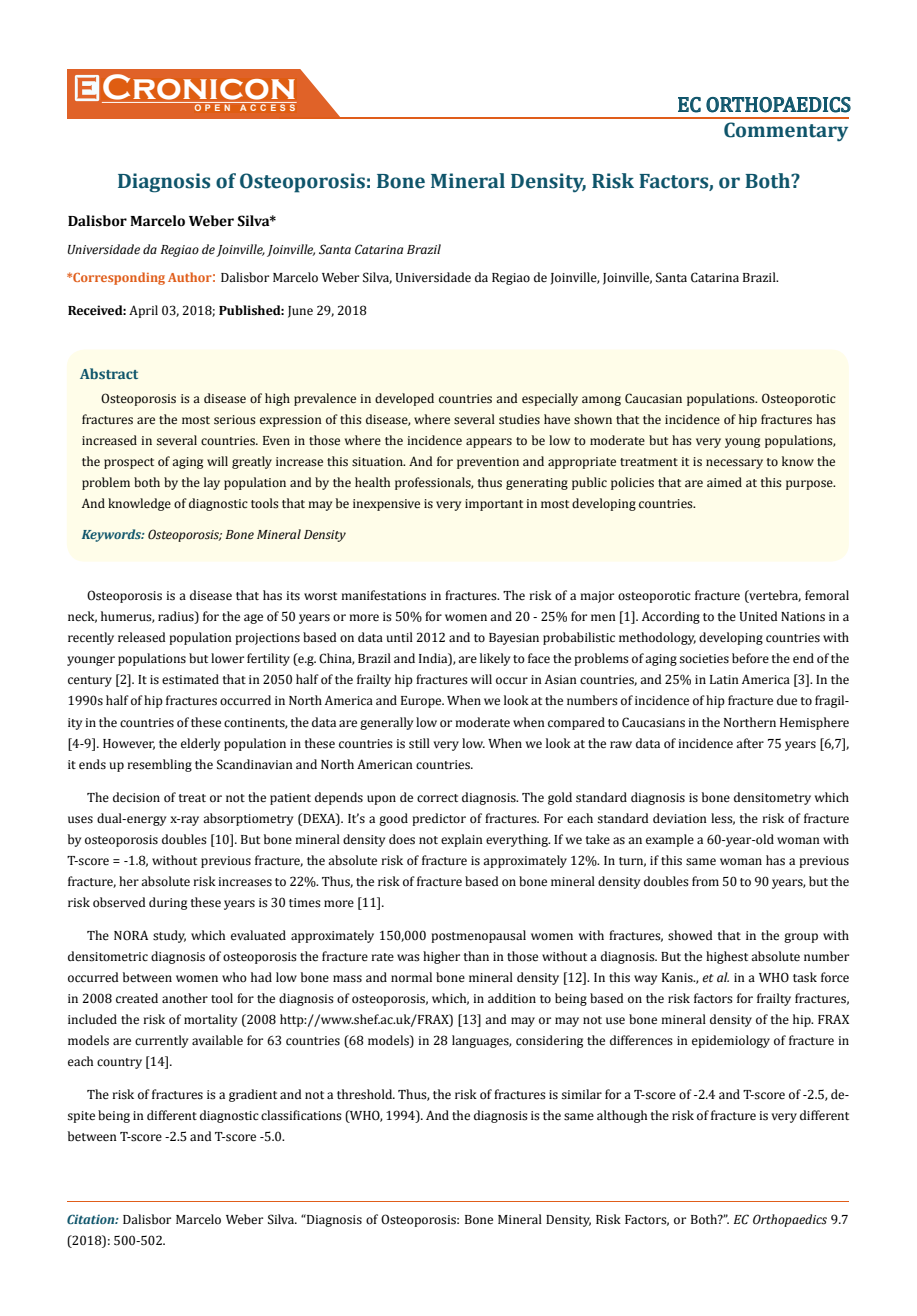
<style>
.page{position:relative;width:917px;height:1316px;background:#fff}
.page>*{position:absolute;margin:0;border:0;box-sizing:border-box;transform-origin:0 0}
.t1{font:700 36px "Copperplate Gothic";color:#fff}
.t2{font:700 21px "Cambria";color:#0e546a}
.t3{font:21px "Cambria";color:#0e546a}
.t4{font:700 15px "Cambria";color:#000}
.t5{font:700 15px "Cambria";color:#0e546a}
.t6{font:13.5px/21px "Cambria";color:#000;text-align:justify}
.t7{font:italic 13.5px "Cambria";color:#000}
.t8{font:700 9px "Arial";letter-spacing:.4em;color:#fff}
.s1{font-weight:700;color:#e05d1a}
.s2{font-size:18px;color:#e05d1a}
.s3{font-weight:700}
.s4{font-weight:700;color:#0e546a}
.s5{font-style:italic}
.s6{font-weight:700;font-style:italic;color:#0e546a}
</style>
<div class="page">
<div style="left:67px;top:70px;width:290px;height:49px;background:#e06228"></div>
<svg style="left:300px;top:69px;width:90px;height:49px"></svg>
<img style="left:75px;top:75px;width:24px;height:26px">
<div style="left:102px;top:79px;width:195px;height:21px;background:#df5d11"></div>
<div style="left:194px;top:105px;width:103px;height:7px;background:#df5d11"></div>
<svg style="left:678px;top:97px;width:22px;height:15px"></svg>
<svg style="left:706px;top:97px;width:144px;height:15px"></svg>
<hr style="left:102px;top:102px;width:194px;height:1px;background:#fff">
<hr style="left:279px;top:118px;width:569px;height:1px;background:#e05d1a">
<hr style="left:67px;top:1201px;width:781px;height:1px;background:#e05d1a">
<div style="left:67px;top:349px;width:781px;height:212px;background:#fffde9;border-radius:18px"></div>
<h1 class="t1" style="left:102px;top:68px;width:196px">Cronicon</h1>
<p class="t8" style="left:194px;top:102px;width:103px">OPEN ACCESS</p>
<h2 class="t3" style="left:677px;top:92px;width:175px">EC ORTHOPAEDICS</h2>
<h2 class="t2" style="left:723px;top:115px;width:126px">Commentary</h2>
<h2 class="t2" style="left:117px;top:166px;width:684px">Diagnosis of Osteoporosis: Bone Mineral Density, Risk Factors, or Both?</h2>
<p class="t4" style="left:68px;top:211px;width:210px">Dalisbor Marcelo Weber Silva*</p>
<p class="t7" style="left:67px;top:239px;width:375px">Universidade da Regiao de Joinville, Joinville, Santa Catarina Brazil</p>
<p class="t6" style="left:67px;top:267px;width:713px"><span class="s1">*Corresponding Author</span><span class="s2">:</span> Dalisbor Marcelo Weber Silva, Universidade da Regiao de Joinville, Joinville, Santa Catarina Brazil.</p>
<p class="t6" style="left:68px;top:299px;width:301px"><span class="s3">Received:</span> April 03, 2018; <span class="s3">Published:</span> June 29, 2018</p>
<p class="t5" style="left:80px;top:363px;width:60px">Abstract</p>
<p class="t6" style="left:82px;top:387px;width:755px;text-indent:19px">Osteoporosis is a disease of high prevalence in developed countries and especially among Caucasian populations. Osteoporotic fractures are the most serious expression of this disease, where several studies have shown that the incidence of hip fractures has increased in several countries. Even in those where the incidence appears to be low to moderate but has very young populations, the prospect of aging will greatly increase this situation. And for prevention and appropriate treatment it is necessary to know the problem both by the lay population and by the health professionals, thus generating public policies that are aimed at this purpose.<br>And knowledge of diagnostic tools that may be inexpensive is very important in most developing countries.</p>
<p class="t7" style="left:82px;top:525px;width:265px"><span class="s4">Keywords:</span> Osteoporosis; Bone Mineral Density</p>
<p class="t6" style="left:67px;top:585px;width:783px;text-indent:19px">Osteoporosis is a disease that has its worst manifestations in fractures. The risk of a major osteoporotic fracture (vertebra, femoral neck, humerus, radius) for the age of 50 years or more is 50% for women and 20 - 25% for men [1]. According to the United Nations in a recently released population projections based on data until 2012 and to Bayesian probabilistic methodology, developing countries with younger populations but lower fertility (e.g. China, Brazil and India), are likely to face the problems of aging societies before the end of the century [2]. It is estimated that in 2050 half of the frailty hip fractures will occur in Asian countries, and 25% in Latin America [3]. In the 1990s half of hip fractures occurred in North America and Europe. When we look at the numbers of incidence of hip fracture due to fragil&shy;ity in the countries of these continents, the data are generally low or moderate when compared to Caucasians in the Northern Hemisphere [4-9]. However, the elderly population in these countries is still very low. When we look at the raw data of incidence after 75 years [6,7], it ends up resembling the Scandinavian and North American countries.</p>
<p class="t6" style="left:67px;top:786px;width:783px;text-indent:19px">The decision of treat or not the patient depends upon de correct diagnosis. The gold standard diagnosis is bone densitometry which uses dual-energy x-ray absorptiometry (DEXA). It’s a good predictor of fractures. For each standard deviation less, the risk of fracture by osteoporosis doubles [10]. But bone mineral density does not explain everything. If we take as an example a 60-year-old woman with T-score = -1.8, without previous fracture, the absolute risk of fracture is approximately 12%. In turn, if this same woman has a previous fracture, her absolute risk increases to 22%. Thus, the risk of fracture based on bone mineral density doubles from 50 to 90 years, but the risk observed during these years is 30 times more [11].</p>
<p class="t6" style="left:67px;top:924px;width:783px;text-indent:19px">The NORA study, which evaluated approximately 150,000 postmenopausal women with fractures, showed that in the group with densitometric diagnosis of osteoporosis the fracture rate was higher than in those without a diagnosis. But the highest absolute number occurred between women who had low bone mass and normal bone mineral density [12]. In this way Kanis., <span class="s5">et al.</span> in a WHO task force in 2008 created another tool for the diagnosis of osteoporosis, which, in addition to being based on the risk factors for frailty fractures, included the risk of mortality (2008 http://www.shef.ac.uk/FRAX) [13] and may or may not use bone mineral density of the hip. FRAX models are currently available for 63 countries (68 models) in 28 languages, considering the differences in epidemiology of fracture in each country [14].</p>
<p class="t6" style="left:67px;top:1083px;width:783px;text-indent:19px">The risk of fractures is a gradient and not a threshold. Thus, the risk of fractures is similar for a T-score of -2.4 and T-score of -2.5, de&shy;spite being in different diagnostic classifications (WHO, 1994). And the diagnosis is the same although the risk of fracture is very different between T-score -2.5 and T-score -5.0.</p>
<p class="t6" style="left:67px;top:1209px;width:783px"><span class="s6">Citation:</span> Dalisbor Marcelo Weber Silva. “Diagnosis of Osteoporosis: Bone Mineral Density, Risk Factors, or Both?”. <span class="s5">EC Orthopaedics</span> 9.7 (2018): 500-502.</p>
</div>
